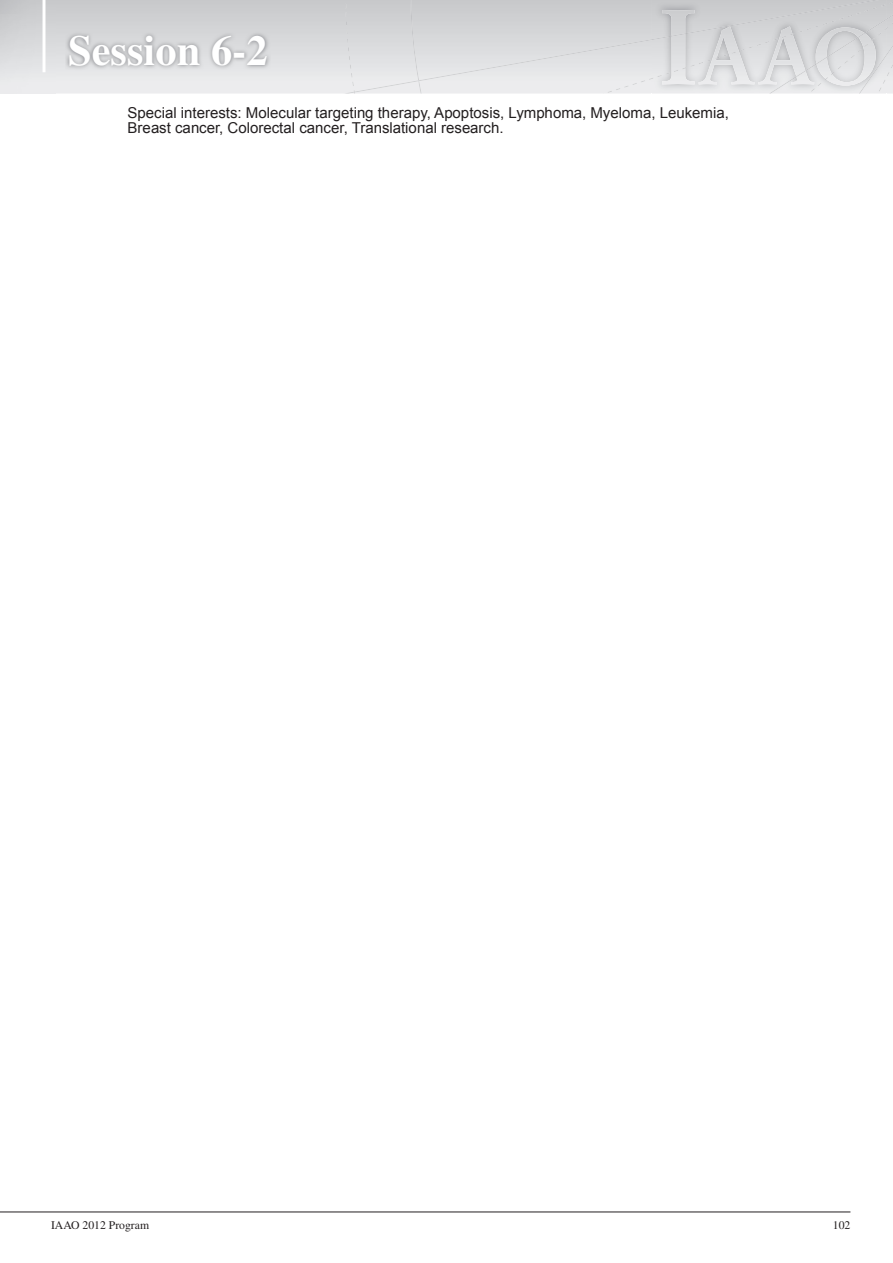
<style>
.page{position:relative;width:893px;height:1263px;background:#fff}
.page>*{position:absolute;margin:0;border:0;box-sizing:border-box;transform-origin:0 0}
.t1{font:700 42.45px "Times LT Std";color:#fff}
.t2{font:15px/15px "Arial";color:#231f20}
.t3{font:11.7px "Times LT Std";color:#231f20}
</style>
<div class="page">
<hr style="left:0;top:1212px;width:850px;height:1px;background:#231f20">
<svg style="left:56px;top:0;width:288px;height:94px;background:#dadbdd"></svg>
<svg style="left:344px;top:0;width:549px;height:94px;background:#d9dadc"></svg>
<img style="left:0;top:0;width:56px;height:94px">
<img style="left:65px;top:31px;width:206px;height:39px">
<hr style="left:43px;top:0;width:2px;height:72px;background:#fff">
<p class="t1" style="left:68px;top:25px;width:201px">Session 6-2</p>
<p class="t2" style="left:128px;top:106px;width:603px">Special interests: Molecular targeting therapy, Apoptosis, Lymphoma, Myeloma, Leukemia,<br>Breast cancer, Colorectal cancer, Translational research.</p>
<p class="t3" style="left:51px;top:1218px;width:100px">IAAO 2012 Program</p>
<p class="t3" style="left:833px;top:1218px;width:19px">102</p>
</div>
